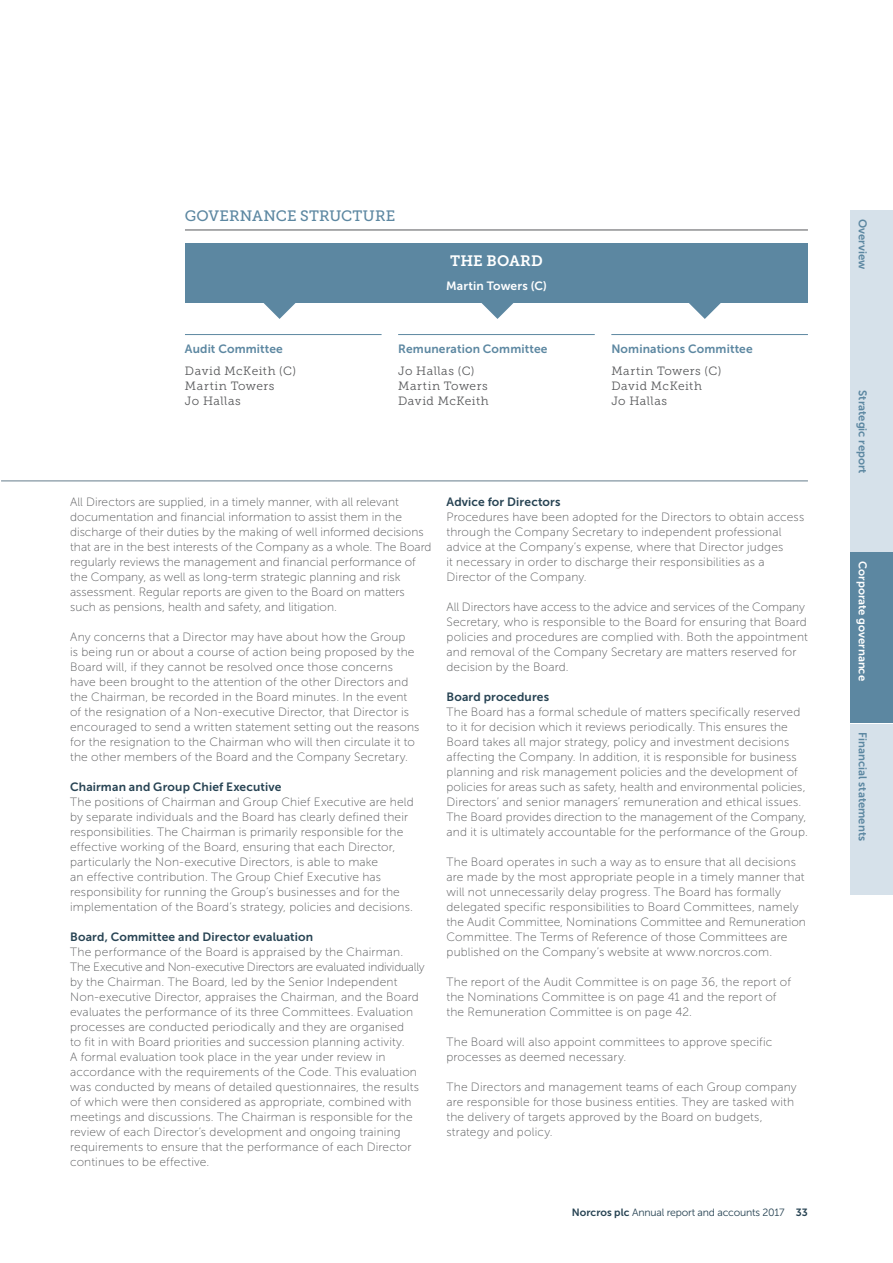
<style>
.page{position:relative;width:893px;height:1263px;background:#fff}
.page>*{position:absolute;margin:0;border:0;box-sizing:border-box;transform-origin:0 0}
.Chart_Title{font:15px "Museo Slab 500";letter-spacing:.01em;color:#5c87a1}
.t1{font:15px "Museo Slab 700";letter-spacing:.005em;color:#fff}
.Body_text{font:12px/15px "Museo Sans 100";letter-spacing:.01em;color:#57585a}
.t2{font:12px "Museo Slab 300";letter-spacing:.045em;color:#57585a}
.Dir_Notes_Subhd_1{font:12px "Museo Sans 700";letter-spacing:.01em;color:#274353}
.Dir_Notes_Subhd_1-2{font:12px "Museo Sans 700";letter-spacing:.015em;color:#5c87a1}
.Dir_Notes_Subhd_1-3{font:12px "Museo Sans 700";letter-spacing:.01em;color:#fff}
.t3{font:11.25px "Museo Sans 700";color:#5c87a1}
.t4{font:11.25px "Museo Sans 700";color:#fff}
.t5{font:10.5px "Museo Sans 300";letter-spacing:-.02em;color:#274353}
.s1{font-family:"Museo Sans 700"}
</style>
<div class="page">
<div style="left:850px;top:553px;width:43px;height:170px;background:#5c87a1"></div>
<div style="left:850px;top:210px;width:43px;height:171px;background:#d6e1ea"></div>
<div style="left:850px;top:724px;width:43px;height:170px;background:#d6e1ea"></div>
<div style="left:850px;top:382px;width:43px;height:170px;background:#d6e1ea"></div>
<hr style="left:1px;top:480px;width:807px;height:1px;background:#657c8c">
<hr style="left:185px;top:230px;width:623px;height:1px;background:#57585a">
<svg style="left:480px;top:302px;width:34px;height:17px"></svg>
<svg style="left:688px;top:302px;width:34px;height:17px"></svg>
<svg style="left:263px;top:302px;width:34px;height:17px"></svg>
<hr style="left:611px;top:334px;width:197px;height:1px;background:#5c87a1">
<hr style="left:398px;top:334px;width:197px;height:1px;background:#5c87a1">
<hr style="left:185px;top:334px;width:197px;height:1px;background:#5c87a1">
<div style="left:185px;top:243px;width:623px;height:59px;background:#5c87a1"></div>
<p class="Chart_Title" style="left:185px;top:208px;width:212px">GOVERNANCE STRUCTURE</p>
<p class="t1" style="left:450px;top:252px;width:94px">THE BOARD</p>
<p class="Dir_Notes_Subhd_1-3" style="left:446px;top:279px;width:102px">Martin Towers (C)</p>
<p class="Dir_Notes_Subhd_1-2" style="left:185px;top:342px;width:99px">Audit Committee</p>
<p class="t2" style="left:185px;top:365px;width:113px">David McKeith (C)</p>
<p class="t2" style="left:185px;top:380px;width:91px">Martin Towers</p>
<p class="t2" style="left:185px;top:395px;width:57px">Jo Hallas</p>
<p class="Dir_Notes_Subhd_1-2" style="left:398px;top:342px;width:151px">Remuneration Committee</p>
<p class="t2" style="left:398px;top:365px;width:78px">Jo Hallas (C)</p>
<p class="t2" style="left:398px;top:380px;width:91px">Martin Towers</p>
<p class="t2" style="left:398px;top:395px;width:92px">David McKeith</p>
<p class="Dir_Notes_Subhd_1-2" style="left:611px;top:342px;width:143px">Nominations Committee</p>
<p class="t2" style="left:611px;top:365px;width:112px">Martin Towers (C)</p>
<p class="t2" style="left:611px;top:380px;width:92px">David McKeith</p>
<p class="t2" style="left:611px;top:395px;width:57px">Jo Hallas</p>
<p class="Body_text" style="left:70px;top:494px;width:363px">All Directors are supplied, in a timely manner, with all relevant documentation and financial information to assist them in the discharge of their duties by the making of well informed decisions that are in the best interests of the Company as a whole. The Board regularly reviews the management and financial performance of the Company, as well as long-term strategic planning and risk assessment. Regular reports are given to the Board on matters such as pensions, health and safety, and litigation.</p>
<p class="Body_text" style="left:70px;top:629px;width:351px">Any concerns that a Director may have about how the Group<br>is being run or about a course of action being proposed by the Board will, if they cannot be resolved once those concerns have been brought to the attention of the other Directors and the Chairman, be recorded in the Board minutes. In the event of the resignation of a Non-executive Director, that Director is encouraged to send a written statement setting out the reasons for the resignation to the Chairman who will then circulate it to the other members of the Board and the Company Secretary.</p>
<p class="Dir_Notes_Subhd_1" style="left:70px;top:780px;width:213px">Chairman and Group Chief Executive</p>
<p class="Body_text" style="left:70px;top:794px;width:345px">The positions of Chairman and Group Chief Executive are held by separate individuals and the Board has clearly defined their responsibilities. The Chairman is primarily responsible for the effective working of the Board, ensuring that each Director, particularly the Non-executive Directors, is able to make<br>an effective contribution. The Group Chief Executive has responsibility for running the Group’s businesses and for the implementation of the Board’s strategy, policies and decisions.</p>
<p class="Dir_Notes_Subhd_1" style="left:70px;top:930px;width:244px">Board, Committee and Director evaluation</p>
<p class="Body_text" style="left:70px;top:944px;width:356px">The performance of the Board is appraised by the Chairman.<br>The Executive and Non-executive Directors are evaluated individually by the Chairman. The Board, led by the Senior Independent Non-executive Director, appraises the Chairman, and the Board evaluates the performance of its three Committees. Evaluation processes are conducted periodically and they are organised<br>to fit in with Board priorities and succession planning activity.<br>A formal evaluation took place in the year under review in accordance with the requirements of the Code. This evaluation was conducted by means of detailed questionnaires, the results of which were then considered as appropriate, combined with meetings and discussions. The Chairman is responsible for the review of each Director’s development and ongoing training requirements to ensure that the performance of each Director continues to be effective.</p>
<p class="Dir_Notes_Subhd_1" style="left:446px;top:495px;width:116px">Advice for Directors</p>
<p class="Body_text" style="left:446px;top:510px;width:359px">Procedures have been adopted for the Directors to obtain access through the Company Secretary to independent professional advice at the Company’s expense, where that Director judges<br>it necessary in order to discharge their responsibilities as a Director of the Company.</p>
<p class="Body_text" style="left:446px;top:600px;width:363px">All Directors have access to the advice and services of the Company Secretary, who is responsible to the Board for ensuring that Board policies and procedures are complied with. Both the appointment and removal of the Company Secretary are matters reserved for decision by the Board.</p>
<p class="Dir_Notes_Subhd_1" style="left:446px;top:690px;width:104px">Board procedures</p>
<p class="Body_text" style="left:446px;top:705px;width:363px">The Board has a formal schedule of matters specifically reserved to it for decision which it reviews periodically. This ensures the Board takes all major strategy, policy and investment decisions affecting the Company. In addition, it is responsible for business planning and risk management policies and the development of policies for areas such as safety, health and environmental policies, Directors’ and senior managers’ remuneration and ethical issues.<br>The Board provides direction to the management of the Company, and it is ultimately accountable for the performance of the Group.</p>
<p class="Body_text" style="left:446px;top:855px;width:361px">The Board operates in such a way as to ensure that all decisions are made by the most appropriate people in a timely manner that will not unnecessarily delay progress. The Board has formally delegated specific responsibilities to Board Committees, namely the Audit Committee, Nominations Committee and Remuneration Committee. The Terms of Reference of those Committees are published on the Company’s website at www.norcros.com.</p>
<p class="Body_text" style="left:446px;top:975px;width:346px">The report of the Audit Committee is on page 36, the report of the Nominations Committee is on page 41 and the report of the Remuneration Committee is on page 42.</p>
<p class="Body_text" style="left:446px;top:1035px;width:327px">The Board will also appoint committees to approve specific processes as deemed necessary.</p>
<p class="Body_text" style="left:446px;top:1080px;width:352px">The Directors and management teams of each Group company are responsible for those business entities. They are tasked with the delivery of targets approved by the Board on budgets, strategy and policy.</p>
<p class="t5" style="left:572px;top:1206px;width:237px"><span class="s1">Norcros plc</span> Annual report and accounts 2017 <span class="s1">33</span></p>
<p class="t3" style="left:869px;top:219px;width:52px;rotate:90deg">Overview</p>
<p class="t3" style="left:869px;top:390px;width:85px;rotate:90deg">Strategic report</p>
<p class="t4" style="left:869px;top:561px;width:121px;rotate:90deg">Corporate governance</p>
<p class="t3" style="left:869px;top:732px;width:110px;rotate:90deg">Financial statements</p>
</div>
